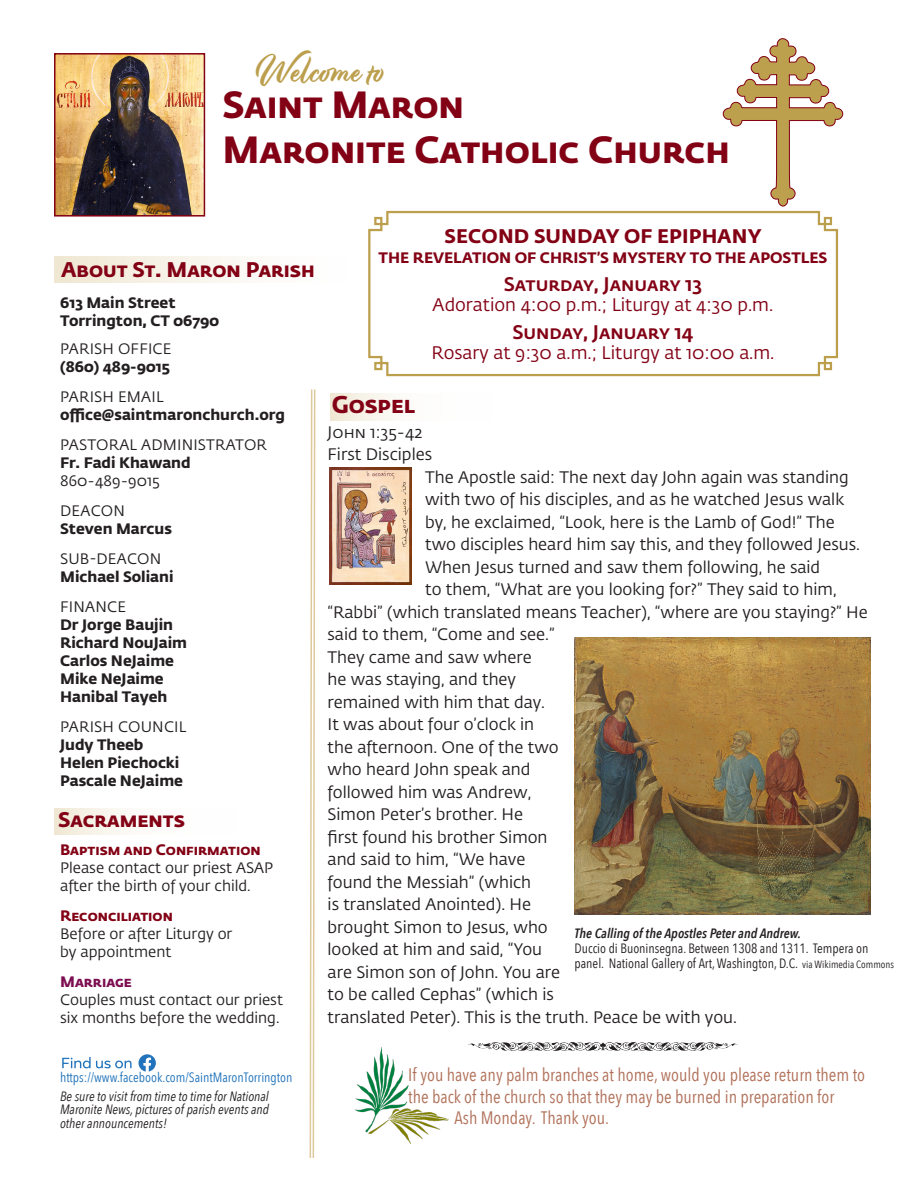
<style>
.page{position:relative;width:918px;height:1188px;background:#fff}
.page>*{position:absolute;margin:0;border:0;box-sizing:border-box;transform-origin:0 0}
.t1{font:700 37.5px "Fedra Sans Std";color:#830114}
.t2{font:36px "Modish";color:#bc9f4d}
.t3{font:700 24px "Fedra Sans Std";color:#830114}
.t4{font:700 21px "Fedra Sans Std";color:#830114}
.t5{font:500 19.5px "Fedra Sans Std";color:#830114}
.t6{font:700 19.5px "Fedra Sans Std";letter-spacing:.01em;color:#830114}
.t7{font:18px/21.6px "Avenir Next Condensed";color:#b06f58}
.t8{font:18px "Fedra Sans Std";color:#830114}
.t9{font:16.5px/22.5px "Fedra Sans Std";color:#231f20}
.t10{font:15px "Fedra Sans Std";color:#231f20}
.t11{font:700 15px "Fedra Sans Std";color:#231f20}
.t12{font:700 15px "Fedra Sans Std";color:#830114}
.t13{font:700 15px "Fedra Sans Std";color:#7c0e51}
.t14{font:13.5px "Avenir Next Condensed";color:#231f20}
.t15{font:italic 13.5px/13.5px "Avenir Next Condensed";color:#231f20;text-align:justify}
.t16{font:13.5px "Avenir Next Condensed";color:#2173ba}
.t17{font:italic 600 13.5px "Avenir Next Condensed";color:#231f20}
.s1{font-size:10.5px}
</style>
<div class="page">
<div style="left:54px;top:256px;width:295px;height:28px;background:linear-gradient(to right,#f0e8d4,#fff)"></div>
<svg style="left:54px;top:808px;width:71px;height:27px;fill:#f6f2e7"></svg>
<svg style="left:368px;top:210px;width:471px;height:167px"></svg>
<div style="left:330px;top:393px;width:208px;height:27px;background:linear-gradient(to right,#f5f0e4,#fff)"></div>
<svg style="left:309px;top:389px;width:7px;height:769px"></svg>
<img style="left:57px;top:56px;width:145px;height:158px">
<div style="left:54px;top:53px;width:151px;height:164px;border:2px solid #830114"></div>
<img style="left:329px;top:467px;width:83px;height:117px">
<svg style="left:722px;top:38px;width:122px;height:169px"></svg>
<svg style="left:139px;top:1054px;width:17px;height:18px"></svg>
<svg style="left:62px;top:1057px;width:70px;height:11px"></svg>
<img style="left:355px;top:1047px;width:94px;height:96px">
<img style="left:575px;top:637px;width:295px;height:277px">
<img style="left:469px;top:1042px;width:269px;height:9px">
<p class="t2" style="left:256px;top:48px;width:134px">Welcome to</p>
<p class="t1" style="left:222px;top:80px;width:243px">Saint Maron</p>
<p class="t1" style="left:222px;top:125px;width:509px">Maronite Catholic Church</p>
<p class="t4" style="left:62px;top:256px;width:255px">About St. Maron Parish</p>
<p class="t11" style="left:60px;top:293px;width:117px">613 Main Street</p>
<p class="t11" style="left:60px;top:311px;width:161px">Torrington, CT 06790</p>
<p class="t10" style="left:60px;top:340px;width:113px">PARISH OFFICE</p>
<p class="t11" style="left:60px;top:357px;width:111px">(860) 489-9015</p>
<p class="t10" style="left:60px;top:388px;width:105px">PARISH EMAIL</p>
<p class="t11" style="left:60px;top:405px;width:226px">office@saintmaronchurch.org</p>
<p class="t10" style="left:60px;top:436px;width:208px">PASTORAL ADMINISTRATOR</p>
<p class="t11" style="left:60px;top:453px;width:132px">Fr. Fadi Khawand</p>
<p class="t10" style="left:60px;top:472px;width:101px">860-489-9015</p>
<p class="t10" style="left:60px;top:502px;width:66px">DEACON</p>
<p class="t11" style="left:60px;top:519px;width:113px">Steven Marcus</p>
<p class="t10" style="left:60px;top:550px;width:103px">SUB-DEACON</p>
<p class="t11" style="left:60px;top:567px;width:115px">Michael Soliani</p>
<p class="t10" style="left:60px;top:598px;width:67px">FINANCE</p>
<p class="t11" style="left:60px;top:615px;width:114px">Dr Jorge Baujin</p>
<p class="t11" style="left:60px;top:633px;width:129px">Richard NouJaim</p>
<p class="t11" style="left:60px;top:651px;width:115px">Carlos NeJaime</p>
<p class="t11" style="left:60px;top:669px;width:105px">Mike NeJaime</p>
<p class="t11" style="left:60px;top:687px;width:109px">Hanibal Tayeh</p>
<p class="t10" style="left:60px;top:718px;width:128px">PARISH COUNCIL</p>
<p class="t11" style="left:60px;top:735px;width:85px">Judy Theeb</p>
<p class="t11" style="left:60px;top:753px;width:121px">Helen Piechocki</p>
<p class="t11" style="left:60px;top:771px;width:124px">Pascale NeJaime</p>
<p class="t4" style="left:58px;top:806px;width:128px">Sacraments</p>
<p class="t12" style="left:60px;top:840px;width:202px">Baptism and Confirmation</p>
<p class="t10" style="left:60px;top:858px;width:215px">Please contact our priest ASAP</p>
<p class="t10" style="left:60px;top:876px;width:192px">after the birth of your child.</p>
<p class="t12" style="left:60px;top:906px;width:114px">Reconciliation</p>
<p class="t10" style="left:60px;top:924px;width:174px">Before or after Liturgy or</p>
<p class="t10" style="left:60px;top:942px;width:113px">by appointment</p>
<p class="t13" style="left:60px;top:972px;width:73px">Marriage</p>
<p class="t10" style="left:60px;top:990px;width:224px">Couples must contact our priest</p>
<p class="t10" style="left:60px;top:1008px;width:221px">six months before the wedding.</p>
<p class="t6" style="left:445px;top:224px;width:318px">SECOND SUNDAY OF EPIPHANY</p>
<p class="t12" style="left:379px;top:248px;width:450px">THE REVELATION OF CHRIST’S MYSTERY TO THE APOSTLES</p>
<p class="t5" style="left:504px;top:273px;width:200px">Saturday, January 13</p>
<p class="t8" style="left:433px;top:294px;width:342px">Adoration 4:00 p.m.; Liturgy at 4:30 p.m.</p>
<p class="t5" style="left:512px;top:321px;width:182px">Sunday, January 14</p>
<p class="t8" style="left:431px;top:342px;width:345px">Rosary at 9:30 a.m.; Liturgy at 10:00 a.m.</p>
<p class="t3" style="left:332px;top:389px;width:85px">Gospel</p>
<p class="t9" style="left:328px;top:421px;width:96px">John 1:35-42</p>
<p class="t9" style="left:328px;top:443px;width:106px">First Disciples</p>
<p class="t9" style="left:425px;top:466px;width:425px">The Apostle said: The next day John again was standing</p>
<p class="t9" style="left:425px;top:488px;width:421px">with two of his disciples, and as he watched Jesus walk</p>
<p class="t9" style="left:425px;top:511px;width:411px">by, he exclaimed, “Look, here is the Lamb of God!” The</p>
<p class="t9" style="left:425px;top:533px;width:436px">two disciples heard him say this, and they followed Jesus.</p>
<p class="t9" style="left:425px;top:556px;width:397px">When Jesus turned and saw them following, he said</p>
<p class="t9" style="left:425px;top:578px;width:413px">to them, “What are you looking for?” They said to him,</p>
<p class="t9" style="left:328px;top:601px;width:542px">“Rabbi” (which translated means Teacher), “where are you staying?” He</p>
<p class="t9" style="left:328px;top:623px;width:229px">said to them, “Come and see.”</p>
<p class="t9" style="left:328px;top:646px;width:206px">They came and saw where</p>
<p class="t9" style="left:328px;top:668px;width:190px">he was staying, and they</p>
<p class="t9" style="left:328px;top:691px;width:219px">remained with him that day.</p>
<p class="t9" style="left:328px;top:713px;width:208px">It was about four o’clock in</p>
<p class="t9" style="left:328px;top:736px;width:233px">the afternoon. One of the two</p>
<p class="t9" style="left:328px;top:758px;width:204px">who heard John speak and</p>
<p class="t9" style="left:328px;top:781px;width:205px">followed him was Andrew,</p>
<p class="t9" style="left:328px;top:803px;width:197px">Simon Peter’s brother. He</p>
<p class="t9" style="left:328px;top:826px;width:221px">first found his brother Simon</p>
<p class="t9" style="left:328px;top:848px;width:199px">and said to him, “We have</p>
<p class="t9" style="left:328px;top:871px;width:205px">found the Messiah” (which</p>
<p class="t9" style="left:328px;top:893px;width:205px">is translated Anointed). He</p>
<p class="t9" style="left:328px;top:916px;width:222px">brought Simon to Jesus, who</p>
<p class="t9" style="left:328px;top:938px;width:411px">looked at him and said, “You<br>are Simon son of John. You are<br>to be called Cephas” (which is<br>translated Peter). This is the truth. Peace be with you.</p>
<p class="t17" style="left:575px;top:925px;width:228px">The Calling of the Apostles Peter and Andrew.</p>
<p class="t14" style="left:575px;top:937px;width:295px">Duccio di Buoninsegna. Between 1308 and 1311. Tempera on</p>
<p class="t14" style="left:575px;top:952px;width:321px">panel. National Gallery of Art, Washington, D.C. <span class="s1">via Wikimedia Commons</span></p>
<p class="t16" style="left:60px;top:1066px;width:234px">https://www.facebook.com/SaintMaronTorrington</p>
<p class="t15" style="left:60px;top:1089px;width:210px">Be sure to visit from time to time for National Maronite News, pictures of parish events and other announcements!</p>
<p class="t7" style="left:408px;top:1063px;width:458px">If you have any palm branches at home, would you please return them to the back of the church so that they may be burned in preparation for</p>
<p class="t7" style="left:455px;top:1106px;width:156px">Ash Monday. Thank you.</p>
</div>
